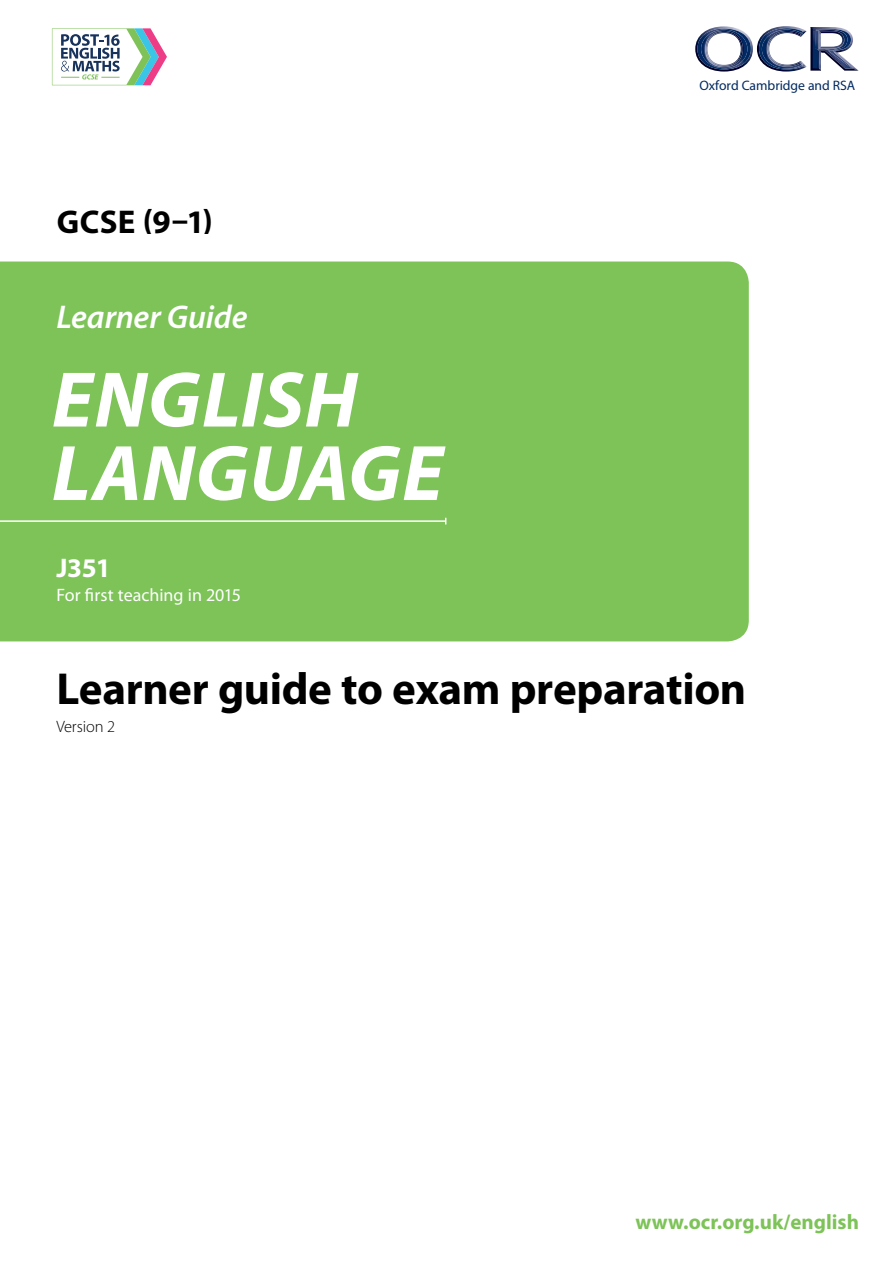
<style>
.page{position:relative;width:893px;height:1263px;background:#fff}
.page>*{position:absolute;margin:0;border:0;box-sizing:border-box;transform-origin:0 0}
.Cover_main{font:italic 700 79.5px/73.5px "Myriad Pro";letter-spacing:.005em;color:#fff}
.Cover_main-2{font:700 45px "Myriad Pro";letter-spacing:-.01em;color:#000}
.t1{font:italic 600 33px "Myriad Pro";letter-spacing:-.005em;color:#fff}
.Cover_1{font:700 33px "Myriad Pro";color:#000}
.code_text{font:700 27px "Myriad Pro";color:#fff}
.t2{font:700 21px "Myriad Pro";color:#7dc358}
.code_text-2{font:18px "Myriad Pro";color:#fff}
.Cover_main-3{font:300 16.5px "Myriad Pro";letter-spacing:-.01em;color:#000}
.t3{font:13.65px "Myriad Pro";color:#022a61}
</style>
<div class="page">
<img style="left:851px;top:34px;width:2px;height:12px">
<img style="left:849px;top:66px;width:10px;height:5px">
<img style="left:849px;top:32px;width:2px;height:17px">
<img style="left:849px;top:62px;width:4px;height:7px">
<svg style="left:695px;top:26px;width:154px;height:46px"></svg>
<svg style="left:52px;top:28px;width:115px;height:57px"></svg>
<div style="left:0;top:261px;width:749px;height:380px;background:#7dc358"></div>
<hr style="left:0;top:520px;width:446px;height:2px;background:#fff">
<p class="Cover_1" style="left:57px;top:200px;width:158px">GCSE (9–1)</p>
<p class="t1" style="left:56px;top:296px;width:193px">Learner Guide</p>
<p class="Cover_main" style="left:52px;top:360px;width:393px">ENGLISH<br>LANGUAGE</p>
<h4 class="code_text" style="left:56px;top:551px;width:56px">J351</h4>
<h4 class="code_text-2" style="left:56px;top:584px;width:186px">For first teaching in 2015</h4>
<p class="t3" style="left:699px;top:77px;width:157px">Oxford Cambridge and RSA</p>
<p class="Cover_main-2" style="left:56px;top:659px;width:691px">Learner guide to exam preparation</p>
<p class="Cover_main-3" style="left:56px;top:717px;width:60px">Version 2</p>
<p class="t2" style="left:636px;top:1208px;width:225px">www.ocr.org.uk/english</p>
</div>
